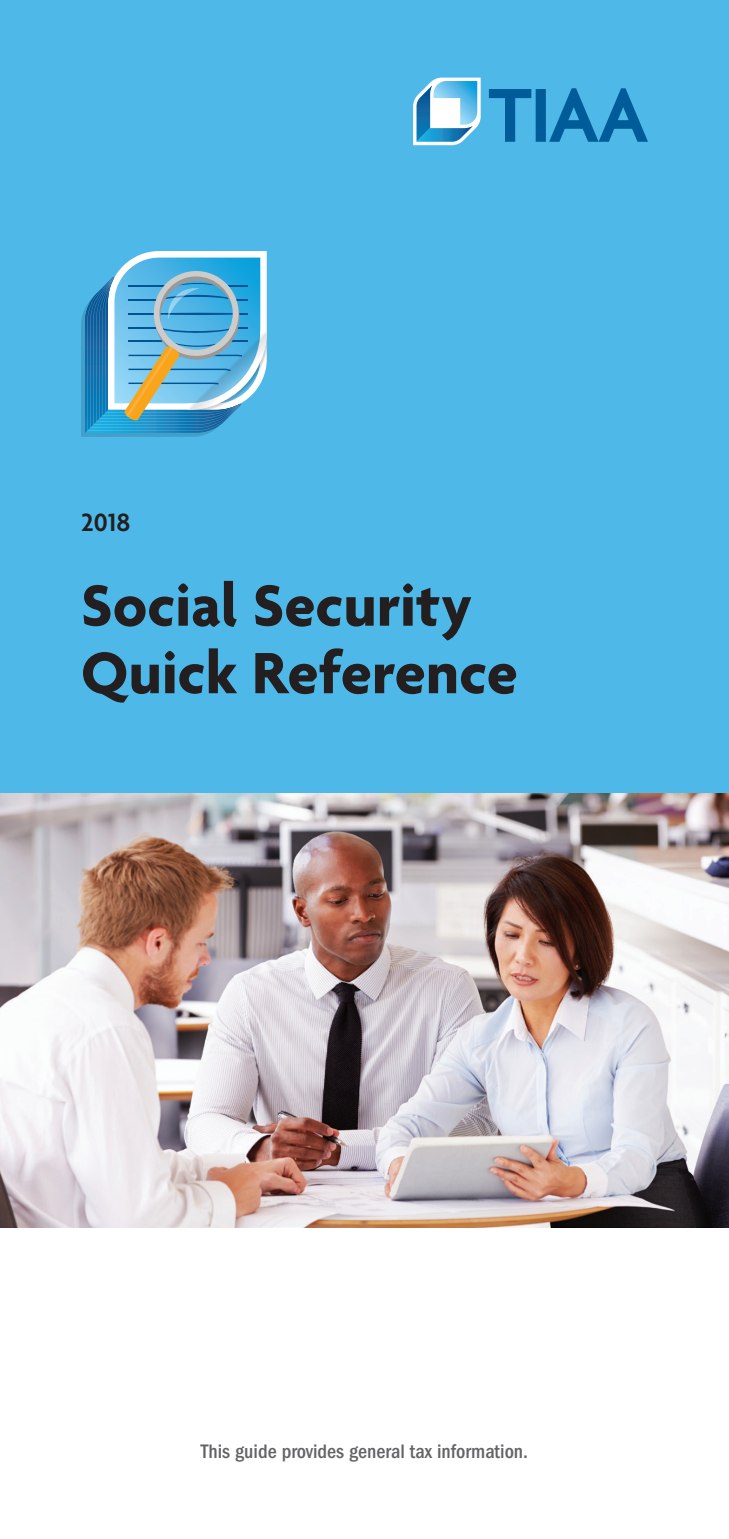
<style>
.page{position:relative;width:729px;height:1539px;background:#fff}
.page>*{position:absolute;margin:0;border:0;box-sizing:border-box;transform-origin:0 0}
._1D_Title__24_26{font:700 63px/67.5px "Agenda";letter-spacing:.005em;color:#231f20}
._3A_Eyebrow__12_14{font:600 27px "Agenda";color:#231f20}
._12C_Table_Section_C{font:500 condensed 20.25px "ITC Franklin Gothic Std";color:#636366}
</style>
<div class="page">
<div style="left:0;top:0;width:729px;height:794px;background:#4eb9e9"></div>
<img style="left:0;top:794px;width:729px;height:433px">
<svg style="left:489px;top:88px;width:159px;height:54px"></svg>
<svg style="left:413px;top:78px;width:68px;height:67px"></svg>
<svg style="left:81px;top:251px;width:186px;height:186px"></svg>
<p class="_3A_Eyebrow__12_14" style="left:81px;top:508px;width:51px">2018</p>
<p class="_1D_Title__24_26" style="left:81px;top:576px;width:438px">Social Security<br>Quick Reference</p>
<p class="_12C_Table_Section_C" style="left:201px;top:1440px;width:329px">This guide provides general tax information.</p>
</div>
